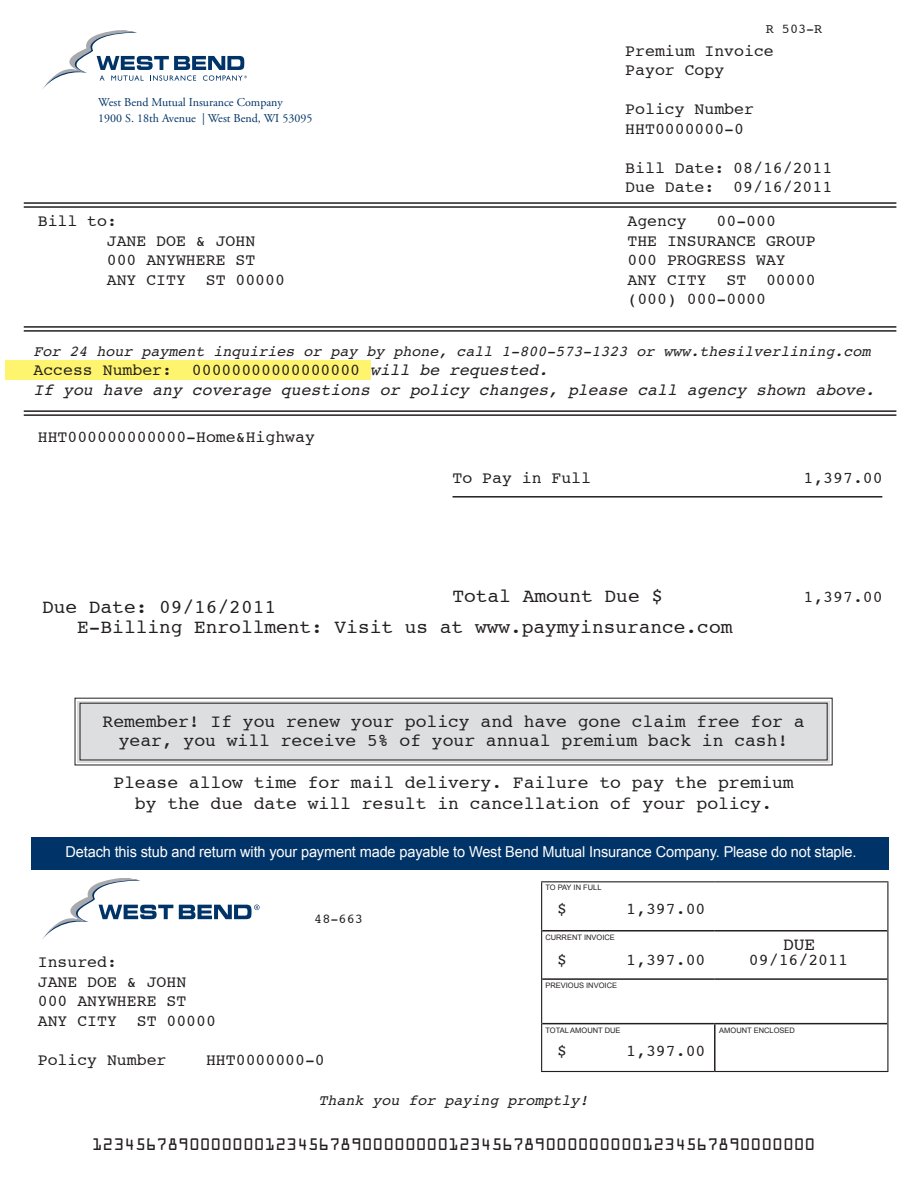
<style>
.page{position:relative;width:918px;height:1188px;background:#fff}
.page>*{position:absolute;margin:0;border:0;box-sizing:border-box;transform-origin:0 0}
.t1{font:19.5px/19.5px "Courier";color:#231f20}
.t2{font:18px/19.5px "Courier";color:#231f20;text-align:center}
.t3{font:16.5px/19.5px "Courier";color:#231f20}
.t4{font:italic 16.5px/19.5px "Courier";color:#231f20}
.t5{font:italic 15px "Courier";color:#231f20}
.t6{font:15px "Arial";letter-spacing:-.01em;color:#fff}
.t7{font:15px "OCRA Std";color:#231f20}
.t8{font:13.5px "Courier";color:#231f20}
.t9{font:12px/16.5px "Adobe Garamond Pro";color:#003367}
.t10{font:7.5px "Arial";color:#231f20}
.s1{font-style:normal}
</style>
<div class="page">
<div style="left:5px;top:360px;width:365px;height:20px;background:#fff46d"></div>
<svg style="left:42px;top:30px;width:205px;height:59px"></svg>
<hr style="left:24px;top:202px;width:872px;height:2px;background:#231f20">
<hr style="left:24px;top:206px;width:872px;height:2px;background:#231f20">
<hr style="left:24px;top:326px;width:872px;height:2px;background:#231f20">
<hr style="left:24px;top:330px;width:872px;height:2px;background:#231f20">
<hr style="left:24px;top:410px;width:872px;height:2px;background:#231f20">
<hr style="left:24px;top:414px;width:872px;height:2px;background:#231f20">
<svg style="left:74px;top:697px;width:759px;height:69px;background:#d3d4d6"></svg>
<div style="left:31px;top:837px;width:858px;height:32px;background:#003367"></div>
<svg style="left:42px;top:878px;width:131px;height:61px"></svg>
<svg style="left:179px;top:905px;width:81px;height:14px"></svg>
<hr style="left:542px;top:930px;width:173px;height:2px;background:#231f20">
<hr style="left:715px;top:930px;width:172px;height:2px;background:#231f20">
<hr style="left:542px;top:978px;width:173px;height:2px;background:#231f20">
<hr style="left:715px;top:978px;width:172px;height:2px;background:#231f20">
<hr style="left:542px;top:1023px;width:173px;height:1px;background:#231f20">
<hr style="left:715px;top:1023px;width:172px;height:1px;background:#231f20">
<hr style="left:714px;top:1024px;width:2px;height:47px;background:#231f20">
<hr style="left:541px;top:881px;width:174px;height:1px;background:#231f20">
<hr style="left:541px;top:882px;width:1px;height:49px;background:#231f20">
<hr style="left:715px;top:881px;width:173px;height:1px;background:#231f20">
<hr style="left:887px;top:882px;width:1px;height:49px;background:#231f20">
<hr style="left:541px;top:931px;width:1px;height:48px;background:#231f20">
<hr style="left:887px;top:931px;width:1px;height:48px;background:#231f20">
<hr style="left:541px;top:979px;width:1px;height:45px;background:#231f20">
<hr style="left:887px;top:979px;width:1px;height:45px;background:#231f20">
<hr style="left:541px;top:1024px;width:1px;height:47px;background:#231f20">
<hr style="left:887px;top:1024px;width:1px;height:47px;background:#231f20">
<hr style="left:541px;top:1071px;width:174px;height:1px;background:#231f20">
<hr style="left:715px;top:1071px;width:173px;height:1px;background:#231f20">
<hr style="left:453px;top:496px;width:429px;height:2px;background:#231f20">
<p class="t9" style="left:98px;top:94px;width:216px">West Bend Mutual Insurance Company<br>1900 S. 18th Avenue | West Bend, WI 53095</p>
<p class="t8" style="left:766px;top:19px;width:58px">R 503-R</p>
<p class="t3" style="left:625px;top:40px;width:150px">Premium Invoice<br>Payor Copy</p>
<p class="t3" style="left:625px;top:99px;width:130px">Policy Number<br>HHT0000000-0</p>
<p class="t3" style="left:625px;top:157px;width:208px">Bill Date: 08/16/2011<br>Due Date: 09/16/2011</p>
<p class="t3" style="left:107px;top:211px;width:180px;text-indent:-69px">Bill to:<br>JANE DOE &amp; JOHN<br>000 ANYWHERE ST<br>ANY CITY ST 00000</p>
<p class="t3" style="left:627px;top:211px;width:190px;text-indent:89px">00-000<br>THE INSURANCE GROUP<br>000 PROGRESS WAY<br>ANY CITY ST 00000 (000) 000-0000</p>
<p class="t5" style="left:33px;top:340px;width:838px">For 24 hour payment inquiries or pay by phone, call 1-800-573-1323 or www.thesilverlining.com</p>
<p class="t4" style="left:33px;top:360px;width:843px"><span class="s1">Access Number: 00000000000000000</span> will be requested.<br>If you have any coverage questions or policy changes, please call agency shown above.</p>
<p class="t3" style="left:627px;top:211px;width:61px">Agency</p>
<p class="t3" style="left:38px;top:427px;width:279px">HHT000000000000-Home&amp;Highway</p>
<p class="t3" style="left:453px;top:468px;width:140px">To Pay in Full</p>
<p class="t3" style="left:804px;top:468px;width:81px">1,397.00</p>
<p class="t1" style="left:453px;top:586px;width:212px">Total Amount Due $</p>
<p class="t3" style="left:804px;top:587px;width:81px">1,397.00</p>
<p class="t1" style="left:77px;top:597px;width:657px;text-indent:-35px">Due Date: 09/16/2011<br>E-Billing Enrollment: Visit us at www.paymyinsurance.com</p>
<p class="t2" style="left:103px;top:711px;width:703px">Remember! If you renew your policy and have gone claim free for a year, you will receive 5% of your annual premium back in cash!</p>
<p class="t2" style="left:113px;top:771px;width:682px;line-height:21px">Please allow time for mail delivery. Failure to pay the premium by the due date will result in cancellation of your policy.</p>
<p class="t6" style="left:66px;top:842px;width:793px">Detach this stub and return with your payment made payable to West Bend Mutual Insurance Company. Please do not staple.</p>
<p class="t8" style="left:314px;top:908px;width:50px">48-663</p>
<p class="t3" style="left:38px;top:952px;width:180px">Insured:<br>JANE DOE &amp; JOHN<br>000 ANYWHERE ST<br>ANY CITY ST 00000</p>
<p class="t3" style="left:38px;top:1049px;width:130px">Policy Number</p>
<p class="t3" style="left:206px;top:1049px;width:120px">HHT0000000-0</p>
<p class="t10" style="left:545px;top:882px;width:58px">TO PAY IN FULL</p>
<p class="t3" style="left:557px;top:899px;width:11px">$</p>
<p class="t3" style="left:626px;top:899px;width:81px">1,397.00</p>
<p class="t10" style="left:545px;top:932px;width:71px">CURRENT INVOICE</p>
<p class="t2" style="left:783px;top:934px;width:34px">DUE</p>
<p class="t3" style="left:557px;top:949px;width:11px">$</p>
<p class="t3" style="left:626px;top:949px;width:81px">1,397.00</p>
<p class="t3" style="left:749px;top:949px;width:100px">09/16/2011</p>
<p class="t10" style="left:545px;top:981px;width:73px">PREVIOUS INVOICE</p>
<p class="t10" style="left:545px;top:1025px;width:77px">TOTAL AMOUNT DUE</p>
<p class="t10" style="left:719px;top:1025px;width:77px">AMOUNT ENCLOSED</p>
<p class="t3" style="left:557px;top:1040px;width:11px">$</p>
<p class="t3" style="left:626px;top:1040px;width:81px">1,397.00</p>
<p class="t5" style="left:319px;top:1088px;width:272px">Thank you for paying promptly!</p>
<p class="t7" style="left:92px;top:1138px;width:725px">1234567890000000123456789000000001234567890000000001234567890000000</p>
</div>
